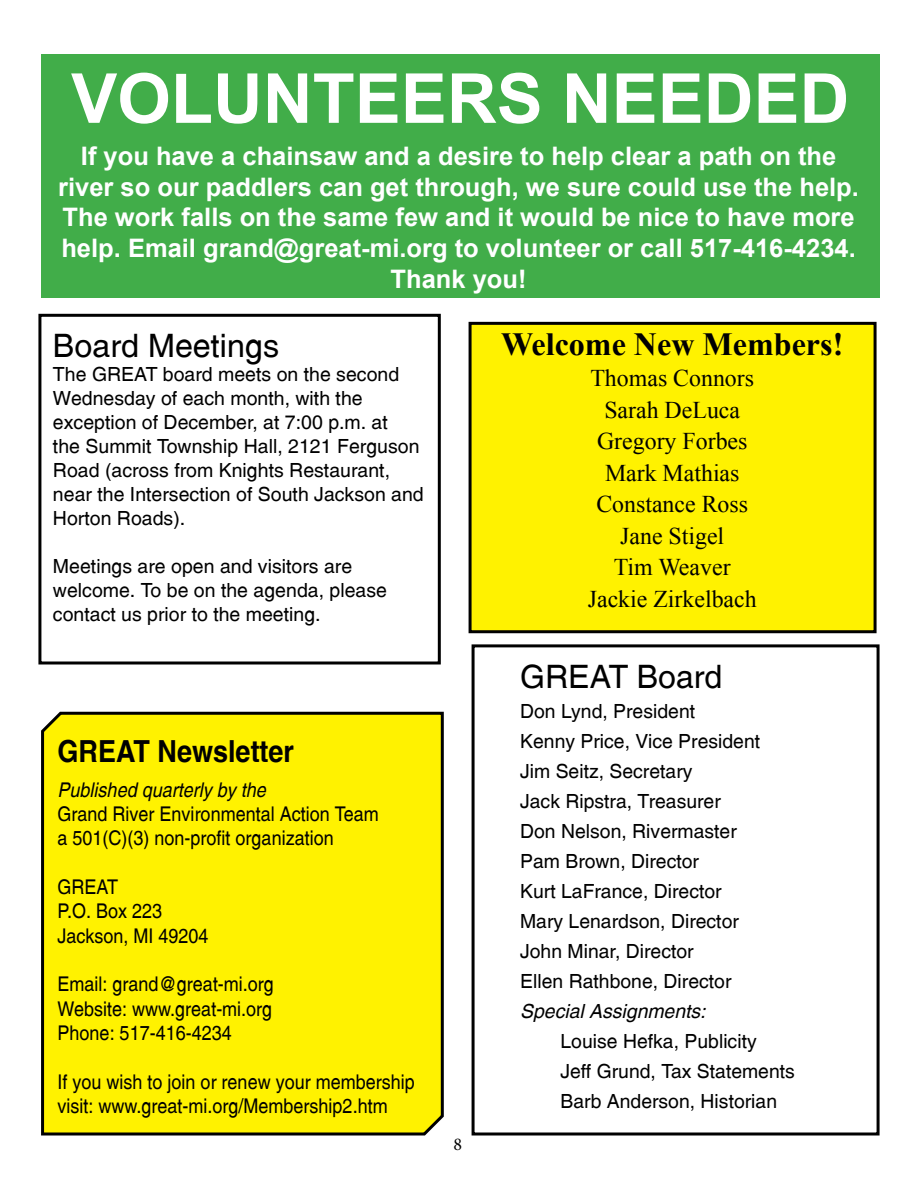
<style>
.page{position:relative;width:918px;height:1188px;background:#fff}
.page>*{position:absolute;margin:0;border:0;box-sizing:border-box;transform-origin:0 0}
.t1{font:700 69px "Arial";color:#fff}
.t2{font:32.25px "Switzerland Plain";color:#000}
.t3{font:700 32.25px "Times New Roman";color:#000}
.t4{font:700 30.45px "Switzerland";color:#000;scale:.89 1}
.t5{font:700 25.5px/30.6px "Arial";color:#fff;text-align:center}
.t6{font:24px/31.5px "Times New Roman";color:#000;text-align:center}
.t7{font:20.25px/24.3px "Switzerland Plain";color:#000;scale:.89 1}
.t8{font:italic 20.25px "Switzerland";color:#000;scale:.89 1}
.t9{font:19.5px/30px "Switzerland Plain";color:#000}
.t10{font:italic 19.5px "Switzerland";color:#000}
.t11{font:18px "Minion Pro";color:#000}
</style>
<div class="page">
<div style="left:41px;top:711px;width:403px;height:425px;background:#fff200"></div>
<div style="left:472px;top:644px;width:408px;height:492px;border:3px solid #000"></div>
<div style="left:470px;top:323px;width:405px;height:309px;background:#fff200"></div>
<div style="left:469px;top:322px;width:408px;height:311px;border:3px solid #000"></div>
<div style="left:38px;top:314px;width:403px;height:350px;border:3px solid #000"></div>
<div style="left:41px;top:54px;width:839px;height:244px;background:#41ad49"></div>
<h1 class="t1" style="left:71px;top:53px;width:289px">Volunteer</h1>
<h1 class="t1" style="left:497px;top:53px;width:354px">s needed</h1>
<p class="t5" style="left:58px;top:142px;width:802px">If you have a chainsaw and a desire to help clear a path on the river so our paddlers can get through, we sure could use the help.<br>The work falls on the same few and it would be nice to have more help. Email grand@great-mi.org to volunteer or call 517-416-4234.<br>Thank you!</p>
<h2 class="t2" style="left:53px;top:326px;width:228px">Board Meetings</h2>
<p class="t9" style="left:53px;top:362px;width:372px;line-height:24px">The GREAT board meets on the second Wednesday of each month, with the exception of December, at 7:00 p.m. at<br>the Summit Township Hall, 2121 Ferguson Road (across from Knights Restaurant, near the Intersection of South Jackson and Horton Roads).</p>
<p class="t9" style="left:53px;top:554px;width:336px;line-height:24px">Meetings are open and visitors are welcome. To be on the agenda, please contact us prior to the meeting.</p>
<h3 class="t4" style="left:58px;top:733px;width:267px">GREAT Newsletter</h3>
<p class="t8" style="left:58px;top:777px;width:236px">Published quarterly by the</p>
<p class="t7" style="left:58px;top:801px;width:362px">Grand River Environmental Action Team a 501(C)(3) non-profit organization</p>
<p class="t7" style="left:58px;top:874px;width:171px">GREAT<br>P.O. Box 223<br>Jackson, MI 49204</p>
<p class="t7" style="left:58px;top:972px;width:245px;text-align:justify">Email: grand@great-mi.org Website: www.great-mi.org Phone: 517-416-4234</p>
<p class="t7" style="left:58px;top:1069px;width:403px">If you wish to join or renew your membership visit: www.great-mi.org/Membership2.htm</p>
<p class="t11" style="left:453px;top:1132px;width:10px">8</p>
<h2 class="t3" style="left:501px;top:322px;width:344px">Welcome New Members!</h2>
<p class="t6" style="left:588px;top:362px;width:170px">Thomas Connors<br>Sarah DeLuca<br>Gregory Forbes<br>Mark Mathias<br>Constance Ross<br>Jane Stigel<br>Tim Weaver<br>Jackie Zirkelbach</p>
<h2 class="t2" style="left:520px;top:658px;width:204px">GREAT Board</h2>
<p class="t9" style="left:520px;top:696px;width:242px">Don Lynd, President<br>Kenny Price, Vice President<br>Jim Seitz, Secretary<br>Jack Ripstra, Treasurer<br>Don Nelson, Rivermaster<br>Pam Brown, Director<br>Kurt LaFrance, Director<br>Mary Lenardson, Director<br>John Minar, Director<br>Ellen Rathbone, Director</p>
<p class="t10" style="left:520px;top:1000px;width:187px">Special Assignments:</p>
<p class="t9" style="left:560px;top:1026px;width:236px">Louise Hefka, Publicity<br>Jeff Grund, Tax Statements<br>Barb Anderson, Historian</p>
</div>
